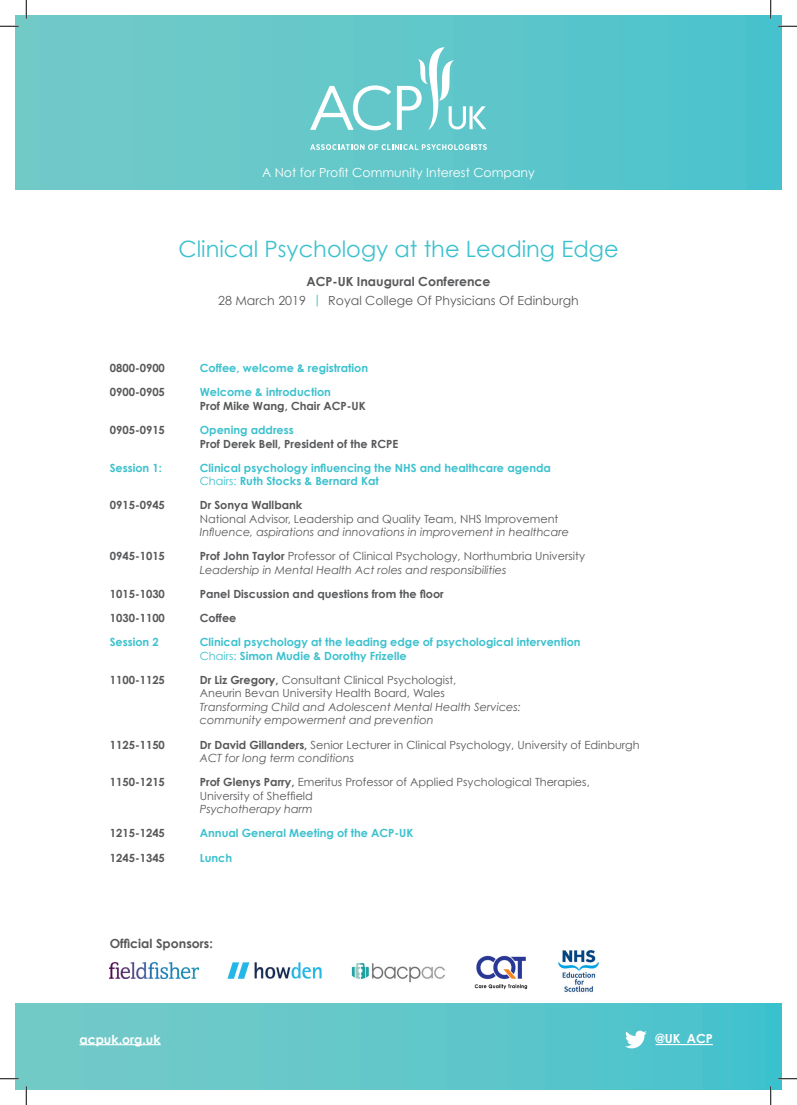
<style>
.page{position:relative;width:797px;height:1105px;background:#fff}
.page>*{position:absolute;margin:0;border:0;box-sizing:border-box;transform-origin:0 0}
.t1{font:22.5px "Century Gothic";color:#3cc1ce}
.t2{font:12.5px/18.5px "Century Gothic";color:#57585a;text-align:center}
.t3{font:12.5px "Century Gothic";color:#fff}
.t4{font:700 12.5px "Century Gothic";color:#fff}
.t5{font:700 12.5px "Century Gothic";color:#57585a}
.t6{font:11.25px/13.5px "Century Gothic";color:#57585a}
.t7{font:700 11.25px/13.5px "Century Gothic";color:#3cc1ce}
.t8{font:700 11.25px "Century Gothic";color:#57585a}
.t9{font:italic 11.25px/13.5px "Century Gothic";color:#57585a}
.s1{font-weight:700}
.s2{color:#3cc1ce}
.s3{font-weight:400}
.s4{font-style:italic}
</style>
<div class="page">
<img style="left:16px;top:16px;width:765px;height:173px">
<img style="left:16px;top:1003px;width:765px;height:86px">
<svg style="left:310px;top:85px;width:81px;height:45px"></svg>
<svg style="left:397px;top:47px;width:89px;height:83px"></svg>
<svg style="left:310px;top:144px;width:177px;height:6px"></svg>
<hr style="left:655px;top:1044px;width:58px;height:1px;background:#fff">
<svg style="left:625px;top:1031px;width:21px;height:17px"></svg>
<hr style="left:79px;top:1044px;width:82px;height:1px;background:#fff">
<img style="left:109px;top:962px;width:89px;height:16px">
<img style="left:227px;top:962px;width:95px;height:17px">
<img style="left:351px;top:963px;width:94px;height:19px">
<img style="left:474px;top:955px;width:53px;height:34px">
<img style="left:558px;top:950px;width:41px;height:42px">
<svg style="left:0;top:25px;width:19px;height:2px"></svg>
<svg style="left:778px;top:25px;width:19px;height:2px"></svg>
<svg style="left:0;top:1078px;width:19px;height:1px"></svg>
<svg style="left:778px;top:1078px;width:19px;height:1px"></svg>
<svg style="left:25px;top:0;width:2px;height:19px"></svg>
<svg style="left:25px;top:1086px;width:2px;height:19px"></svg>
<svg style="left:770px;top:0;width:1px;height:19px"></svg>
<svg style="left:770px;top:1086px;width:1px;height:19px"></svg>
<p class="t3" style="left:262px;top:165px;width:274px">A Not for Profit Community Interest Company</p>
<h1 class="t1" style="left:178px;top:235px;width:442px">Clinical Psychology at the Leading Edge</h1>
<p class="t2" style="left:218px;top:272px;width:362px"><span class="s1">ACP-UK Inaugural Conference<br></span>28 March 2019 <span class="s2">|</span> Royal College Of Physicians Of Edinburgh</p>
<p class="t8" style="left:110px;top:361px;width:57px">0800-0900</p>
<p class="t7" style="left:200px;top:361px;width:170px">Coffee, welcome &amp; registration</p>
<p class="t8" style="left:110px;top:385px;width:57px">0900-0905</p>
<p class="t7" style="left:200px;top:385px;width:133px">Welcome &amp; introduction</p>
<p class="t8" style="left:200px;top:399px;width:167px">Prof Mike Wang, Chair ACP-UK</p>
<p class="t8" style="left:110px;top:423px;width:57px">0905-0915</p>
<p class="t7" style="left:200px;top:423px;width:95px">Opening address</p>
<p class="t8" style="left:200px;top:436px;width:200px">Prof Derek Bell, President of the RCPE</p>
<p class="t7" style="left:110px;top:460px;width:54px">Session 1:</p>
<p class="t7" style="left:200px;top:460px;width:352px">Clinical psychology influencing the NHS and healthcare agenda<br><span class="s3">Chairs:</span> Ruth Stocks &amp; Bernard Kat</p>
<p class="t8" style="left:110px;top:498px;width:57px">0915-0945</p>
<p class="t8" style="left:200px;top:498px;width:104px">Dr Sonya Wallbank</p>
<p class="t6" style="left:200px;top:512px;width:360px">National Advisor, Leadership and Quality Team, NHS Improvement</p>
<p class="t9" style="left:200px;top:525px;width:371px">Influence, aspirations and innovations in improvement in healthcare</p>
<p class="t8" style="left:110px;top:549px;width:57px">0945-1015</p>
<p class="t6" style="left:200px;top:549px;width:387px"><span class="s1">Prof John Taylor</span> Professor of Clinical Psychology, Northumbria University<br><span class="s4">Leadership in Mental Health Act roles and responsibilities</span></p>
<p class="t8" style="left:110px;top:587px;width:57px">1015-1030</p>
<p class="t8" style="left:200px;top:587px;width:245px">Panel Discussion and questions from the floor</p>
<p class="t8" style="left:110px;top:611px;width:57px">1030-1100</p>
<p class="t8" style="left:200px;top:611px;width:38px">Coffee</p>
<p class="t7" style="left:110px;top:635px;width:51px">Session 2</p>
<p class="t7" style="left:200px;top:635px;width:382px">Clinical psychology at the leading edge of psychological intervention<br><span class="s3">Chairs:</span> Simon Mudie &amp; Dorothy Frizelle</p>
<p class="t8" style="left:110px;top:673px;width:57px">1100-1125</p>
<p class="t6" style="left:200px;top:673px;width:258px"><span class="s1">Dr Liz Gregory,</span> Consultant Clinical Psychologist,<br>Aneurin Bevan University Health Board, Wales</p>
<p class="t9" style="left:200px;top:700px;width:323px">Transforming Child and Adolescent Mental Health Services: community empowerment and prevention</p>
<p class="t8" style="left:110px;top:737px;width:57px">1125-1150</p>
<p class="t6" style="left:200px;top:738px;width:441px"><span class="s1">Dr David Gillanders,</span> Senior Lecturer in Clinical Psychology, University of Edinburgh<br><span class="s4">ACT for long term conditions</span></p>
<p class="t8" style="left:110px;top:775px;width:57px">1150-1215</p>
<p class="t6" style="left:200px;top:775px;width:391px"><span class="s1">Prof Glenys Parry,</span> Emeritus Professor of Applied Psychological Therapies,<br>University of Sheffield</p>
<p class="t9" style="left:200px;top:802px;width:114px">Psychotherapy harm</p>
<p class="t8" style="left:110px;top:826px;width:57px">1215-1245</p>
<p class="t7" style="left:200px;top:826px;width:215px">Annual General Meeting of the ACP-UK</p>
<p class="t8" style="left:110px;top:850px;width:57px">1245-1345</p>
<p class="t7" style="left:200px;top:850px;width:34px">Lunch</p>
<p class="t5" style="left:110px;top:935px;width:104px">Official Sponsors:</p>
<p class="t4" style="left:79px;top:1031px;width:83px">acpuk.org.uk</p>
<p class="t4" style="left:655px;top:1031px;width:59px">@UK_ACP</p>
</div>
